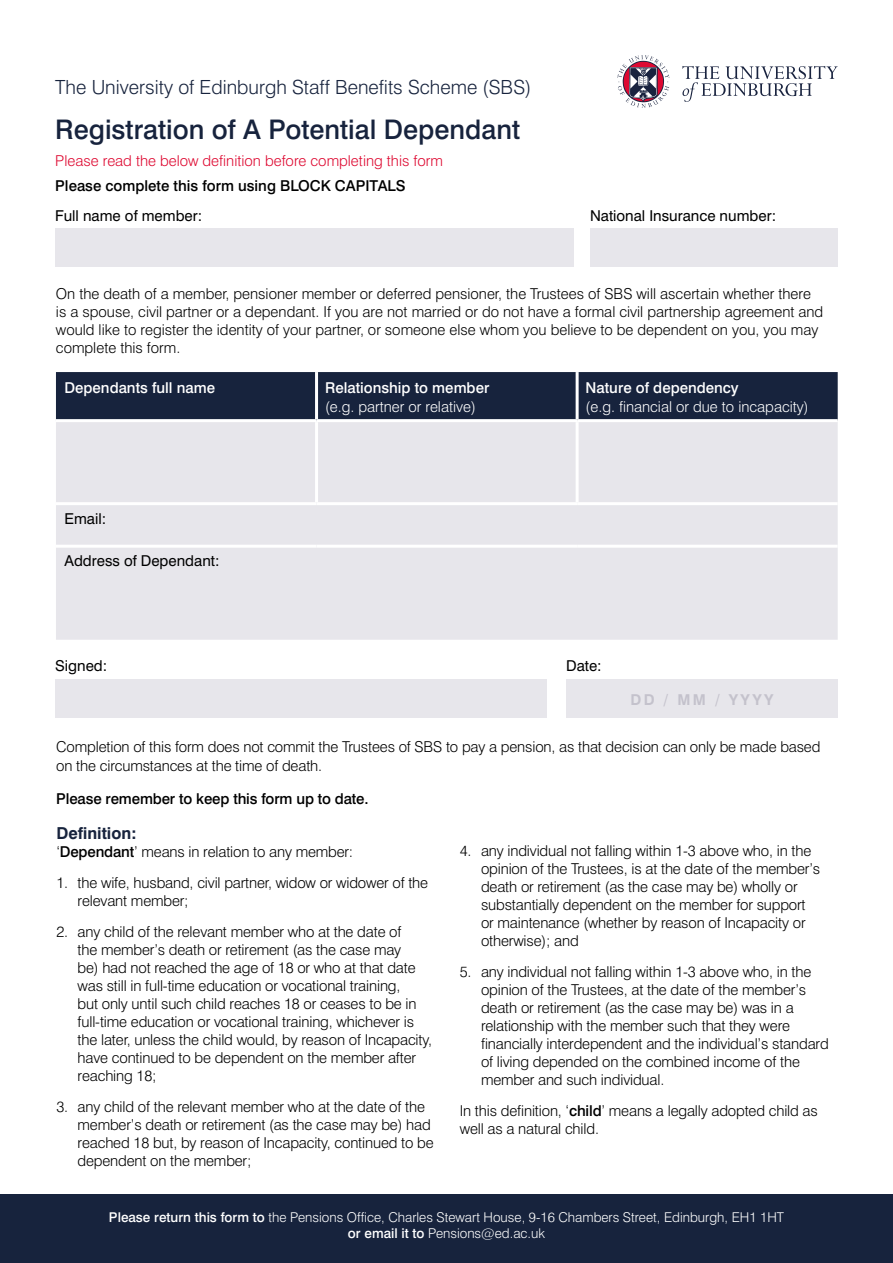
<style>
.page{position:relative;width:893px;height:1263px;background:#fff}
.page>*{position:absolute;margin:0;border:0;box-sizing:border-box;transform-origin:0 0}
.t1{font:500 27px "Swiss 721 BT";color:#17233d}
.t2{font:300 19.5px "Swiss 721 BT";color:#17233d}
.t3{font:700 16.5px "Swiss 721 BT";color:#17233d}
.t4{font:300 15px/18px "Swiss 721 BT";letter-spacing:-.01em;color:#000}
.t5{font:15px "Swiss 721 BT";color:#000}
.t6{font:500 15px "Swiss 721 BT";color:#000}
.t7{font:500 15px "Swiss 721 BT";color:#fff}
.t8{font:300 15px "Swiss 721 BT";color:#fff}
.t9{font:300 15px "Swiss 721 BT";color:#de0931}
.t10{font:700 15px "Swiss 721 BT";letter-spacing:.16em;color:#c4c2cc}
.t11{font:300 13.5px/16.2px "Swiss 721 BT";color:#fff;text-align:center}
.s1{font-weight:500}
</style>
<div class="page">
<div style="left:0;top:1195px;width:893px;height:68px;background:#17233d"></div>
<div style="left:56px;top:372px;width:782px;height:47px;background:#17233d"></div>
<div style="left:56px;top:422px;width:782px;height:218px;background:#e7e6eb"></div>
<hr style="left:315px;top:372px;width:3px;height:47px;background:#fff">
<hr style="left:576px;top:372px;width:3px;height:47px;background:#fff">
<hr style="left:315px;top:422px;width:3px;height:80px;background:#fff">
<hr style="left:576px;top:422px;width:3px;height:80px;background:#fff">
<hr style="left:56px;top:502px;width:261px;height:3px;background:#fff">
<hr style="left:317px;top:502px;width:260px;height:3px;background:#fff">
<hr style="left:577px;top:502px;width:261px;height:3px;background:#fff">
<hr style="left:56px;top:545px;width:261px;height:3px;background:#fff">
<hr style="left:317px;top:545px;width:260px;height:3px;background:#fff">
<hr style="left:577px;top:545px;width:261px;height:3px;background:#fff">
<svg style="left:617px;top:55px;width:52px;height:53px"></svg>
<svg style="left:682px;top:66px;width:156px;height:36px"></svg>
<div style="left:566px;top:679px;width:272px;height:39px;background:#e7e6eb"></div>
<div style="left:55px;top:679px;width:492px;height:39px;background:#e7e6eb"></div>
<div style="left:590px;top:228px;width:248px;height:39px;background:#e7e6eb"></div>
<div style="left:55px;top:228px;width:519px;height:39px;background:#e7e6eb"></div>
<h2 class="t2" style="left:55px;top:75px;width:478px">The University of Edinburgh Staff Benefits Scheme (SBS)</h2>
<h1 class="t1" style="left:55px;top:113px;width:466px">Registration of A Potential Dependant</h1>
<p class="t9" style="left:55px;top:151px;width:389px">Please read the below definition before completing this form</p>
<p class="t6" style="left:55px;top:177px;width:352px">Please complete this form using BLOCK CAPITALS</p>
<p class="t5" style="left:55px;top:206px;width:148px">Full name of member:</p>
<p class="t5" style="left:590px;top:206px;width:188px">National Insurance number:</p>
<p class="t4" style="left:56px;top:285px;width:769px">On the death of a member, pensioner member or deferred pensioner, the Trustees of SBS will ascertain whether there is a spouse, civil partner or a dependant. If you are not married or do not have a formal civil partnership agreement and would like to register the identity of your partner, or someone else whom you believe to be dependent on you, you may complete this form.</p>
<p class="t7" style="left:64px;top:378px;width:152px">Dependants full name</p>
<p class="t7" style="left:325px;top:378px;width:166px">Relationship to member</p>
<p class="t8" style="left:325px;top:398px;width:152px">(e.g. partner or relative)</p>
<p class="t7" style="left:586px;top:378px;width:155px">Nature of dependency</p>
<p class="t8" style="left:586px;top:398px;width:225px">(e.g. financial or due to incapacity)</p>
<p class="t5" style="left:64px;top:509px;width:43px">Email:</p>
<p class="t5" style="left:64px;top:552px;width:157px">Address of Dependant:</p>
<p class="t5" style="left:55px;top:657px;width:54px">Signed:</p>
<p class="t5" style="left:566px;top:657px;width:37px">Date:</p>
<p class="t10" style="left:630px;top:690px;width:145px">DD / MM / YYYY</p>
<p class="t4" style="left:56px;top:737px;width:766px;line-height:19.5px">Completion of this form does not commit the Trustees of SBS to pay a pension, as that decision can only be made based on the circumstances at the time of death.</p>
<p class="t6" style="left:56px;top:789px;width:314px">Please remember to keep this form up to date.</p>
<p class="t3" style="left:56px;top:823px;width:82px">Definition:</p>
<p class="t4" style="left:56px;top:843px;width:298px">‘<span class="s1">Dependant</span>’ means in relation to any member:</p>
<p class="t4" style="left:78px;top:873px;width:352px;text-indent:-21px">1. the wife, husband, civil partner, widow or widower of the relevant member;</p>
<p class="t4" style="left:78px;top:922px;width:356px;text-indent:-21px">2. any child of the relevant member who at the date of<br>the member’s death or retirement (as the case may<br>be) had not reached the age of 18 or who at that date was still in full-time education or vocational training,<br>but only until such child reaches 18 or ceases to be in full-time education or vocational training, whichever is the later, unless the child would, by reason of Incapacity, have continued to be dependent on the member after reaching 18;</p>
<p class="t4" style="left:78px;top:1097px;width:358px;text-indent:-21px">3. any child of the relevant member who at the date of the member’s death or retirement (as the case may be) had reached 18 but, by reason of Incapacity, continued to be dependent on the member;</p>
<p class="t4" style="left:481px;top:842px;width:341px;text-indent:-21px">4. any individual not falling within 1-3 above who, in the opinion of the Trustees, is at the date of the member’s death or retirement (as the case may be) wholly or substantially dependent on the member for support or maintenance (whether by reason of Incapacity or otherwise); and</p>
<p class="t4" style="left:481px;top:962px;width:349px;text-indent:-21px">5. any individual not falling within 1-3 above who, in the opinion of the Trustees, at the date of the member’s death or retirement (as the case may be) was in a relationship with the member such that they were financially interdependent and the individual’s standard of living depended on the combined income of the member and such individual.</p>
<p class="t4" style="left:460px;top:1101px;width:360px">In this definition, ‘<span class="s1">child</span>’ means a legally adopted child as well as a natural child.</p>
<p class="t11" style="left:109px;top:1209px;width:677px"><span class="s1">Please return this form to</span> the Pensions Office, Charles Stewart House, 9-16 Chambers Street, Edinburgh, EH1 1HT <span class="s1">or email it to</span> Pensions@ed.ac.uk</p>
</div>
